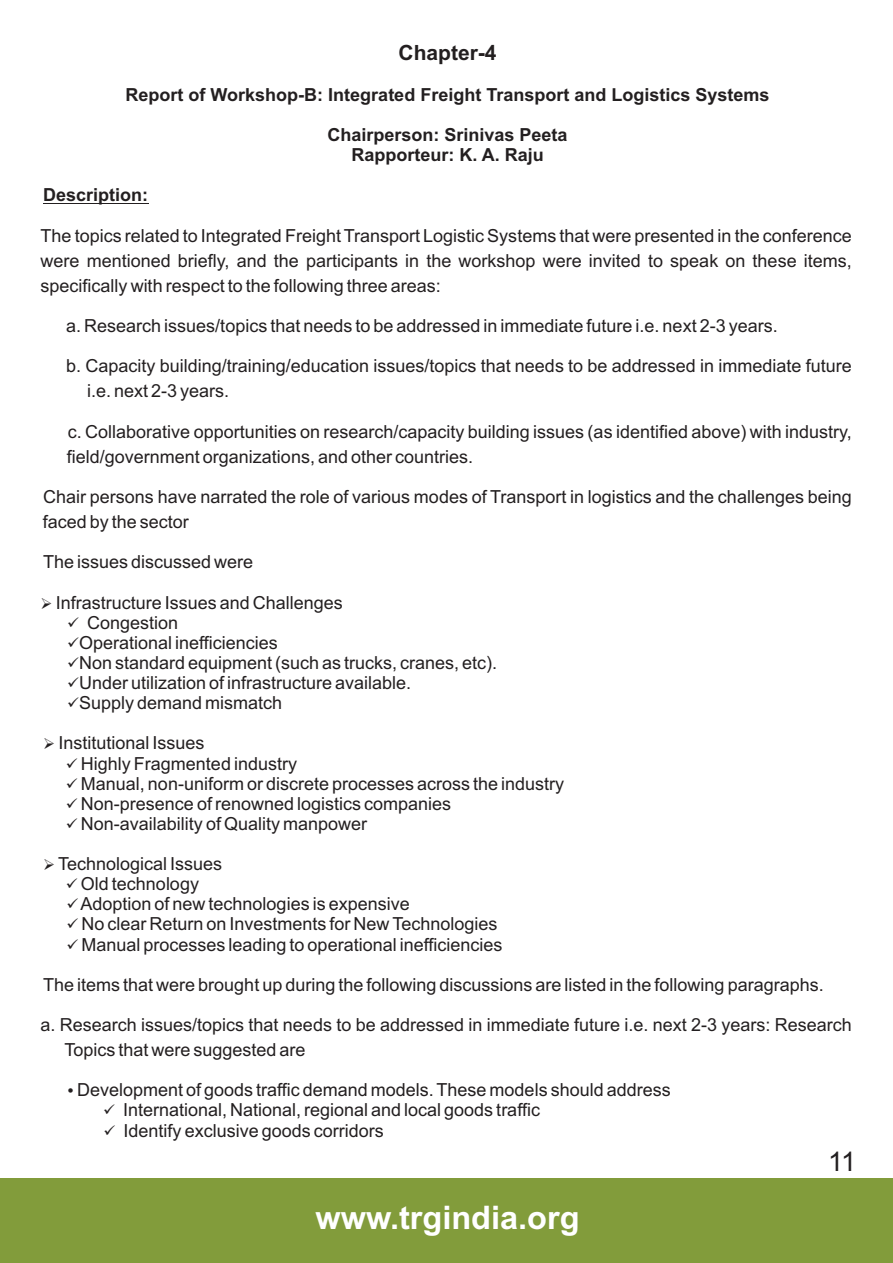
<style>
.page{position:relative;width:893px;height:1263px;background:#fff}
.page>*{position:absolute;margin:0;border:0;box-sizing:border-box;transform-origin:0 0}
.t1{font:700 32.4px "Arial";color:#fff}
.t2{font:27px "Arial";color:#231f20}
.t3{font:700 21px "Arial";color:#231f20}
.t4{font:18px/25.2px "Arial";color:#231f20}
.t5{font:700 18px/20.1px "Arial";color:#231f20;text-align:center}
</style>
<div class="page">
<div style="left:0;top:1178px;width:893px;height:85px;background:#829c3b"></div>
<hr style="left:43px;top:203px;width:105px;height:1px;background:#231f20">
<p class="t3" style="left:399px;top:45px;width:100px">Chapter-4</p>
<p class="t5" style="left:126px;top:86px;width:645px">Report of Workshop-B: Integrated Freight Transport and Logistics Systems</p>
<p class="t5" style="left:327px;top:126px;width:242px">Chairperson: Srinivas Peeta<br>Rapporteur: K. A. Raju</p>
<p class="t5" style="left:43px;top:187px;width:107px">Description:</p>
<p class="t4" style="left:41px;top:224px;width:813px;text-align:justify">The topics related to Integrated Freight Transport Logistic Systems that were presented in the conference were mentioned briefly, and the participants in the workshop were invited to speak on these items, specifically with respect to the following three areas:</p>
<p class="t4" style="left:66px;top:315px;width:713px">a. Research issues/topics that needs to be addressed in immediate future i.e. next 2-3 years.</p>
<p class="t4" style="left:87px;top:355px;width:766px;text-indent:-21px">b. Capacity building/training/education issues/topics that needs to be addressed in immediate future i.e. next 2-3 years.</p>
<p class="t4" style="left:67px;top:420px;width:786px">c. Collaborative opportunities on research/capacity building issues (as identified above) with industry, field/government organizations, and other countries.</p>
<p class="t4" style="left:43px;top:486px;width:810px">Chair persons have narrated the role of various modes of Transport in logistics and the challenges being faced by the sector</p>
<p class="t4" style="left:43px;top:551px;width:212px">The issues discussed were</p>
<p class="t4" style="left:41px;top:591px;width:304px">➢ Infrastructure Issues and Challenges</p>
<p class="t4" style="left:67px;top:611px;width:113px">✓ Congestion</p>
<p class="t4" style="left:67px;top:632px;width:212px">✓Operational inefficiencies</p>
<p class="t4" style="left:67px;top:652px;width:432px">✓Non standard equipment (such as trucks, cranes, etc).</p>
<p class="t4" style="left:67px;top:672px;width:346px">✓Under utilization of infrastructure available.</p>
<p class="t4" style="left:67px;top:692px;width:217px">✓Supply demand mismatch</p>
<p class="t4" style="left:43px;top:732px;width:163px">➢ Institutional Issues</p>
<p class="t4" style="left:66px;top:752px;width:233px">✓ Highly Fragmented industry</p>
<p class="t4" style="left:66px;top:772px;width:500px">✓ Manual, non-uniform or discrete processes across the industry</p>
<p class="t4" style="left:66px;top:792px;width:387px">✓ Non-presence of renowned logistics companies</p>
<p class="t4" style="left:66px;top:813px;width:303px">✓ Non-availability of Quality manpower</p>
<p class="t4" style="left:43px;top:853px;width:180px">➢ Technological Issues</p>
<p class="t4" style="left:66px;top:873px;width:135px">✓ Old technology</p>
<p class="t4" style="left:66px;top:893px;width:345px">✓ Adoption of new technologies is expensive</p>
<p class="t4" style="left:66px;top:913px;width:432px">✓ No clear Return on Investments for New Technologies</p>
<p class="t4" style="left:66px;top:933px;width:437px">✓ Manual processes leading to operational inefficiencies</p>
<p class="t4" style="left:43px;top:973px;width:782px">The items that were brought up during the following discussions are listed in the following paragraphs.</p>
<p class="t4" style="left:64px;top:1014px;width:789px;text-indent:-24px">a. Research issues/topics that needs to be addressed in immediate future i.e. next 2-3 years: Research<br>Topics that were suggested are</p>
<p class="t4" style="left:77px;top:1079px;width:595px">Development of goods traffic demand models. These models should address</p>
<p class="t4" style="left:103px;top:1099px;width:438px">✓ International, National, regional and local goods traffic</p>
<p class="t4" style="left:104px;top:1119px;width:282px">✓ Identify exclusive goods corridors</p>
<h2 class="t2" style="left:828px;top:1152px;width:30px">11</h2>
<h1 class="t1" style="left:316px;top:1205px;width:265px">www.trgindia.org</h1>
</div>
